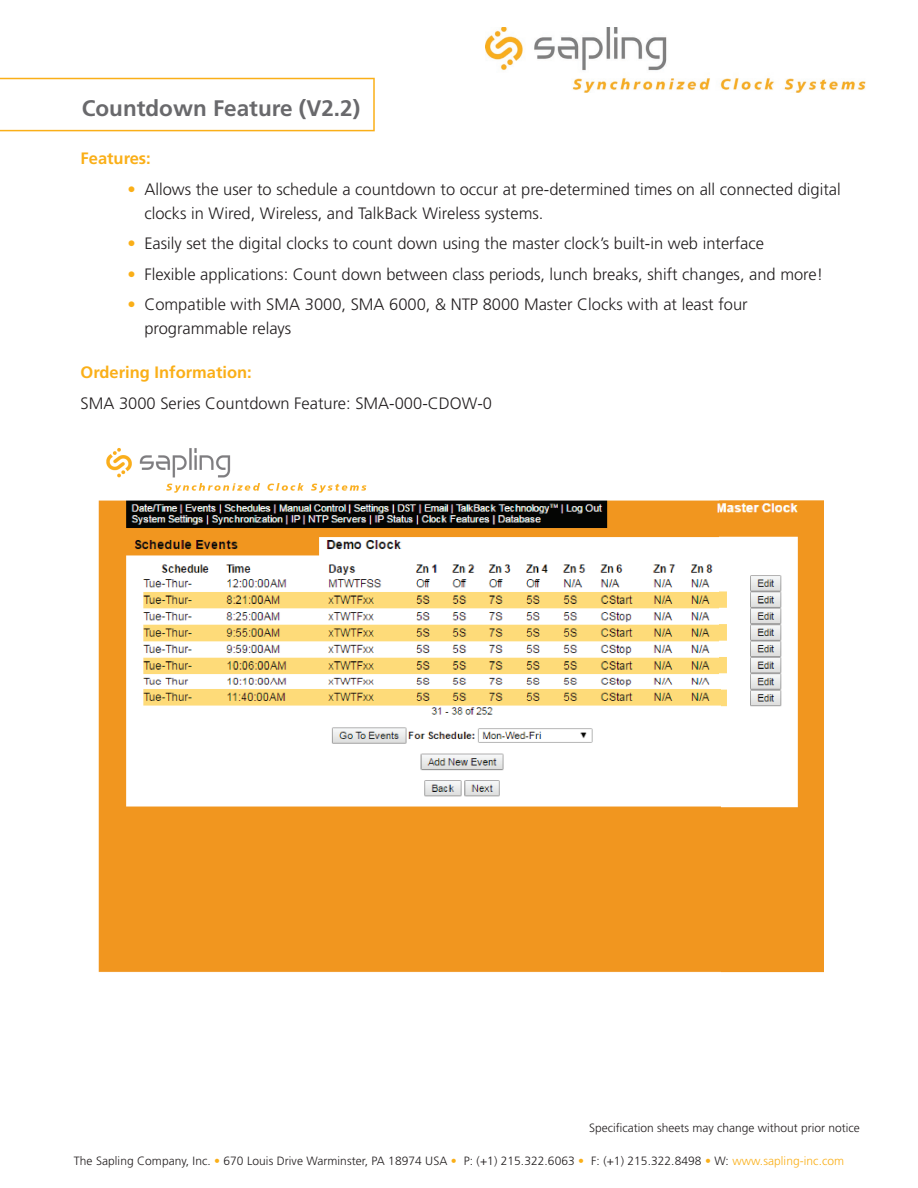
<style>
.page{position:relative;width:918px;height:1188px;background:#fff}
.page>*{position:absolute;margin:0;border:0;box-sizing:border-box;transform-origin:0 0}
.t1{font:700 22.5px "Frutiger LT Std";color:#69696c}
.t2{font:300 16.5px/30.5px "Frutiger LT Std";color:#231f20}
.t3{font:700 16.5px "Frutiger LT Std";color:#faaf18}
.t4{font:300 16.5px "Frutiger LT Std";color:#faaf18}
.t5{font:300 12px "Frutiger LT Std";letter-spacing:.005em;color:#231f20}
.s1{color:#faaf18}
</style>
<div class="page">
<img style="left:485px;top:27px;width:381px;height:65px">
<svg style="left:0;top:78px;width:375px;height:53px"></svg>
<img style="left:98px;top:448px;width:726px;height:525px">
<h1 class="t1" style="left:82px;top:94px;width:280px">Countdown Feature (V2.2(</h1>
<p class="t3" style="left:81px;top:149px;width:72px">Features:</p>
<p class="t2" style="left:144px;top:174px;width:698px">Allows the user to schedule a countdown to occur at pre-determined times on all connected digital</p>
<p class="t4" style="left:127px;top:180px;width:10px">•</p>
<p class="t4" style="left:127px;top:234px;width:10px">•</p>
<p class="t4" style="left:127px;top:265px;width:10px">•</p>
<p class="t4" style="left:127px;top:295px;width:10px">•</p>
<p class="t2" style="left:144px;top:198px;width:621px">clocks in Wired, Wireless, and TalkBack Wireless systems.<br>Easily set the digital clocks to count down using the master clock s’ built i n- web interface</p>
<p class="t2" style="left:144px;top:259px;width:680px">Flexible applications: Count down between class periods, lunch breaks, shift changes, and more!</p>
<p class="t2" style="left:144px;top:289px;width:605px">Compatible with SMA 3000, SMA 6000, &amp; NTP 8000 Master Clocks with at least four</p>
<p class="t2" style="left:144px;top:313px;width:148px">programmable relays</p>
<p class="t3" style="left:81px;top:363px;width:173px">Ordering Information:</p>
<p class="t2" style="left:81px;top:388px;width:413px">SMA 3000 Series Countdown Feature: SMA-000-CDOW-0</p>
<p class="t5" style="left:589px;top:1121px;width:272px">Specification sheets may change without prior notice</p>
<p class="t5" style="left:74px;top:1154px;width:385px">The Sapling Company, Inc. <span class="s1">•</span> 670 Louis Drive Warminster, PA 18974 USA <span class="s1">•</span></p>
<p class="t5" style="left:464px;top:1154px;width:122px">(:P +1) 215.322.6063 <span class="s1">•</span></p>
<p class="t5" style="left:591px;top:1154px;width:255px">(:F +1) 215.322.8498 <span class="s1">•</span> W: <span class="s1">www.sapling-inc.com</span></p>
</div>
